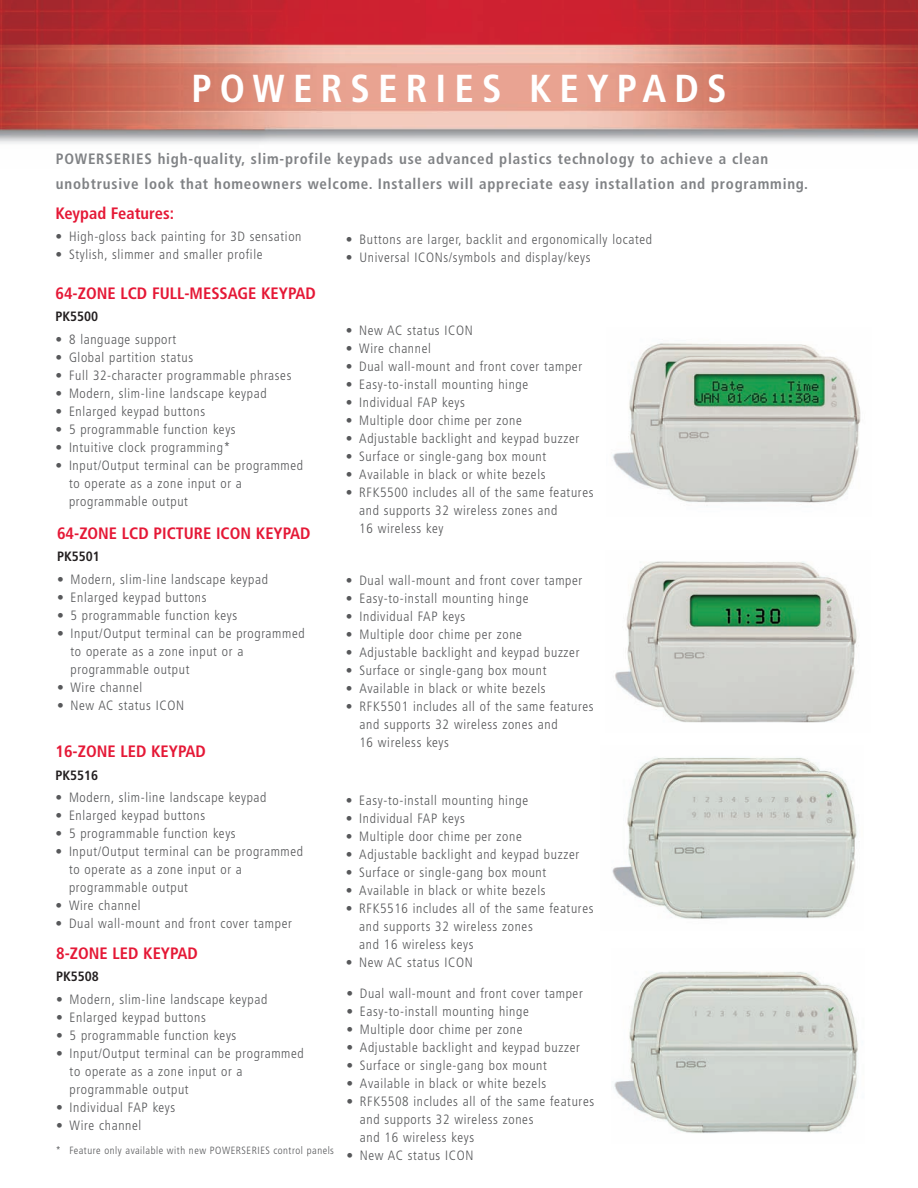
<style>
.page{position:relative;width:918px;height:1188px;background:#fff}
.page>*{position:absolute;margin:0;border:0;box-sizing:border-box;transform-origin:0 0}
.t1{font:700 condensed 39px "Frutiger";letter-spacing:.21em;color:#fff}
.t2{font:700 condensed 16.5px "Frutiger";color:#e51836}
.t3{font:700 condensed 15px/25.5px "Frutiger";letter-spacing:.05em;color:#808285}
.t4{font:300 condensed 13.5px/18px "Frutiger";letter-spacing:.05em;color:#57585a}
.t5{font:700 condensed 13.5px "Frutiger";color:#231f20}
.t6{font:300 condensed 10.5px "Frutiger";letter-spacing:.05em;color:#57585a}
</style>
<div class="page">
<img style="left:0;top:0;width:918px;height:144px">
<img style="left:612px;top:343px;width:249px;height:160px">
<img style="left:614px;top:971px;width:244px;height:162px">
<img style="left:612px;top:757px;width:245px;height:162px">
<img style="left:615px;top:561px;width:242px;height:162px">
<h1 class="t1" style="left:192px;top:73px;width:537px">POWERSERIES KEYPADS</h1>
<p class="t3" style="left:56px;top:147px;width:754px">POWERSERIES high-quality, slim-profile keypads use advanced plastics technology to achieve a clean unobtrusive look that homeowners welcome. Installers will appreciate easy installation and programming.</p>
<p class="t2" style="left:56px;top:206px;width:120px">Keypad Features:</p>
<p class="t4" style="left:56px;top:229px;width:248px">• High-gloss back painting for 3D sensation</p>
<p class="t4" style="left:56px;top:247px;width:209px">• Stylish, slimmer and smaller profile</p>
<p class="t2" style="left:56px;top:286px;width:262px">64-ZONE LCD FULL-MESSAGE KEYPAD</p>
<p class="t5" style="left:56px;top:311px;width:44px">PK5500</p>
<p class="t4" style="left:56px;top:331px;width:122px">• 8 language support</p>
<p class="t4" style="left:56px;top:349px;width:139px">• Global partition status</p>
<p class="t4" style="left:56px;top:367px;width:237px">• Full 32-character programmable phrases</p>
<p class="t4" style="left:56px;top:385px;width:213px">• Modern, slim-line landscape keypad</p>
<p class="t4" style="left:56px;top:403px;width:151px">• Enlarged keypad buttons</p>
<p class="t4" style="left:56px;top:421px;width:182px">• 5 programmable function keys</p>
<p class="t4" style="left:56px;top:439px;width:176px">• Intuitive clock programming*</p>
<p class="t4" style="left:69px;top:457px;width:236px;text-indent:-14px">• Input/Output terminal can be programmed to operate as a zone input or a programmable output</p>
<p class="t2" style="left:57px;top:527px;width:255px">64-ZONE LCD PICTURE ICON KEYPAD</p>
<p class="t5" style="left:57px;top:551px;width:44px">PK5501</p>
<p class="t4" style="left:57px;top:571px;width:213px">• Modern, slim-line landscape keypad</p>
<p class="t4" style="left:57px;top:589px;width:151px">• Enlarged keypad buttons</p>
<p class="t4" style="left:57px;top:607px;width:182px">• 5 programmable function keys</p>
<p class="t4" style="left:70px;top:625px;width:236px;text-indent:-14px">• Input/Output terminal can be programmed to operate as a zone input or a programmable output</p>
<p class="t4" style="left:57px;top:679px;width:87px">• Wire channel</p>
<p class="t4" style="left:57px;top:697px;width:129px">• New AC status ICON</p>
<p class="t2" style="left:56px;top:745px;width:152px">16-ZONE LED KEYPAD</p>
<p class="t5" style="left:56px;top:770px;width:44px">PK5516</p>
<p class="t4" style="left:56px;top:790px;width:213px">• Modern, slim-line landscape keypad</p>
<p class="t4" style="left:56px;top:808px;width:151px">• Enlarged keypad buttons</p>
<p class="t4" style="left:56px;top:826px;width:182px">• 5 programmable function keys</p>
<p class="t4" style="left:69px;top:844px;width:236px;text-indent:-14px">• Input/Output terminal can be programmed to operate as a zone input or a programmable output</p>
<p class="t4" style="left:56px;top:898px;width:87px">• Wire channel</p>
<p class="t4" style="left:56px;top:916px;width:238px">• Dual wall-mount and front cover tamper</p>
<p class="t2" style="left:56px;top:946px;width:143px">8-ZONE LED KEYPAD</p>
<p class="t5" style="left:56px;top:971px;width:44px">PK5508</p>
<p class="t4" style="left:56px;top:991px;width:213px">• Modern, slim-line landscape keypad</p>
<p class="t4" style="left:56px;top:1009px;width:151px">• Enlarged keypad buttons</p>
<p class="t4" style="left:56px;top:1027px;width:182px">• 5 programmable function keys</p>
<p class="t4" style="left:70px;top:1045px;width:236px;text-indent:-14px">• Input/Output terminal can be programmed to operate as a zone input or a programmable output</p>
<p class="t4" style="left:56px;top:1099px;width:121px">• Individual FAP keys</p>
<p class="t4" style="left:56px;top:1117px;width:87px">• Wire channel</p>
<p class="t6" style="left:56px;top:1146px;width:280px">* Feature only available with new POWERSERIES control panels</p>
<p class="t4" style="left:346px;top:231px;width:308px">• Buttons are larger, backlit and ergonomically located</p>
<p class="t4" style="left:346px;top:249px;width:246px">• Universal ICONs/symbols and display/keys</p>
<p class="t4" style="left:346px;top:323px;width:129px">• New AC status ICON</p>
<p class="t4" style="left:346px;top:341px;width:87px">• Wire channel</p>
<p class="t4" style="left:346px;top:359px;width:238px">• Dual wall-mount and front cover tamper</p>
<p class="t4" style="left:346px;top:377px;width:184px">• Easy-to-install mounting hinge</p>
<p class="t4" style="left:346px;top:395px;width:121px">• Individual FAP keys</p>
<p class="t4" style="left:346px;top:413px;width:178px">• Multiple door chime per zone</p>
<p class="t4" style="left:346px;top:431px;width:235px">• Adjustable backlight and keypad buzzer</p>
<p class="t4" style="left:346px;top:449px;width:202px">• Surface or single-gang box mount</p>
<p class="t4" style="left:346px;top:467px;width:201px">• Available in black or white bezels</p>
<p class="t4" style="left:359px;top:485px;width:236px;text-indent:-14px">• RFK5500 includes all of the same features and supports 32 wireless zones and<br>16 wireless key</p>
<p class="t4" style="left:346px;top:573px;width:238px">• Dual wall-mount and front cover tamper</p>
<p class="t4" style="left:346px;top:591px;width:184px">• Easy-to-install mounting hinge</p>
<p class="t4" style="left:346px;top:609px;width:121px">• Individual FAP keys</p>
<p class="t4" style="left:346px;top:627px;width:178px">• Multiple door chime per zone</p>
<p class="t4" style="left:346px;top:645px;width:235px">• Adjustable backlight and keypad buzzer</p>
<p class="t4" style="left:346px;top:663px;width:202px">• Surface or single-gang box mount</p>
<p class="t4" style="left:346px;top:681px;width:201px">• Available in black or white bezels</p>
<p class="t4" style="left:359px;top:699px;width:236px;text-indent:-14px">• RFK5501 includes all of the same features and supports 32 wireless zones and<br>16 wireless keys</p>
<p class="t4" style="left:346px;top:792px;width:184px">• Easy-to-install mounting hinge</p>
<p class="t4" style="left:346px;top:810px;width:121px">• Individual FAP keys</p>
<p class="t4" style="left:346px;top:828px;width:178px">• Multiple door chime per zone</p>
<p class="t4" style="left:346px;top:846px;width:235px">• Adjustable backlight and keypad buzzer</p>
<p class="t4" style="left:346px;top:864px;width:202px">• Surface or single-gang box mount</p>
<p class="t4" style="left:346px;top:882px;width:201px">• Available in black or white bezels</p>
<p class="t4" style="left:359px;top:900px;width:236px;text-indent:-14px">• RFK5516 includes all of the same features and supports 32 wireless zones<br>and 16 wireless keys</p>
<p class="t4" style="left:346px;top:954px;width:129px">• New AC status ICON</p>
<p class="t4" style="left:346px;top:986px;width:238px">• Dual wall-mount and front cover tamper</p>
<p class="t4" style="left:346px;top:1004px;width:184px">• Easy-to-install mounting hinge</p>
<p class="t4" style="left:346px;top:1022px;width:178px">• Multiple door chime per zone</p>
<p class="t4" style="left:346px;top:1040px;width:235px">• Adjustable backlight and keypad buzzer</p>
<p class="t4" style="left:346px;top:1058px;width:202px">• Surface or single-gang box mount</p>
<p class="t4" style="left:346px;top:1076px;width:201px">• Available in black or white bezels</p>
<p class="t4" style="left:360px;top:1094px;width:236px;text-indent:-14px">• RFK5508 includes all of the same features and supports 32 wireless zones<br>and 16 wireless keys</p>
<p class="t4" style="left:346px;top:1148px;width:128px">• New AC status ICON</p>
</div>
